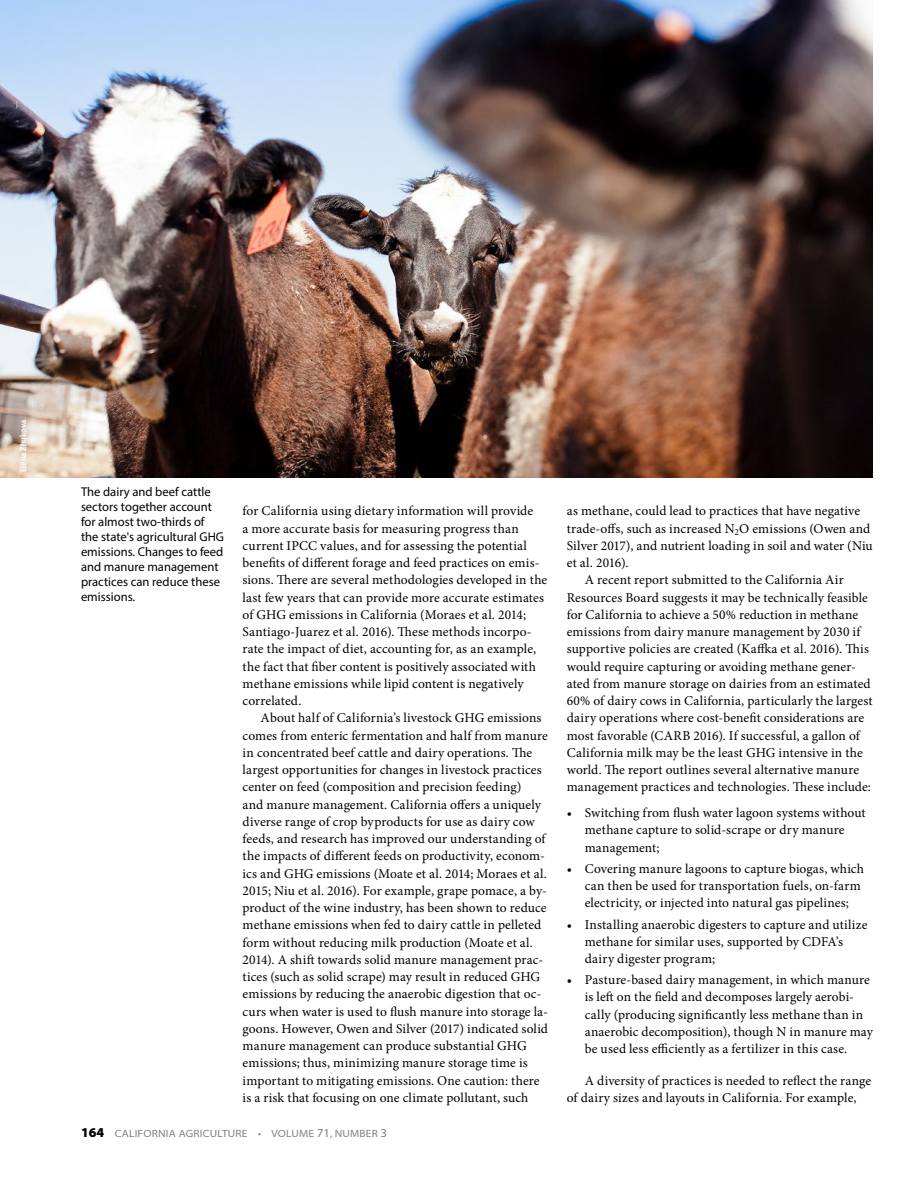
<style>
.page{position:relative;width:918px;height:1188px;background:#fff}
.page>*{position:absolute;margin:0;border:0;box-sizing:border-box;transform-origin:0 0}
.t1{font:13.5px/17.2px "Minion Pro";letter-spacing:.01em;color:#000}
.t2{font:12.75px/15px "Myriad Pro";color:#000}
.t3{font:semi-expanded 10.5px "Myriad Pro";letter-spacing:.02em;color:#7e817b}
.t4{font:600 semi-condensed 9px "Myriad Pro";color:#fff}
.s1{font-weight:900;font-stretch:normal;font-size:13.5px;color:#000}
.s2{font-size:12px}
</style>
<div class="page">
<img style="left:0;top:0;width:872px;height:477px">
<p class="t4" style="left:18px;top:472px;width:53px;rotate:-90deg">Elëna Zhukova</p>
<p class="t2" style="left:81px;top:484px;width:145px">The dairy and beef cattle sectors together account for almost two-thirds of the state's agricultural GHG emissions. Changes to feed and manure management practices can reduce these emissions.</p>
<p class="t1" style="left:243px;top:502px;width:306px">for California using dietary information will provide<br>a more accurate basis for measuring progress than current IPCC values, and for assessing the potential benefits of different forage and feed practices on emis&shy;sions. There are several methodologies developed in the last few years that can provide more accurate estimates of GHG emissions in California (Moraes et al. 2014; Santiago-Juarez et al. 2016). These methods incorpo&shy;rate the impact of diet, accounting for, as an example, the fact that fiber content is positively associated with methane emissions while lipid content is negatively correlated.</p>
<p class="t1" style="left:243px;top:709px;width:307px;text-indent:18px">About half of California’s livestock GHG emissions comes from enteric fermentation and half from manure in concentrated beef cattle and dairy operations. The largest opportunities for changes in livestock practices center on feed (composition and precision feeding)<br>and manure management. California offers a uniquely diverse range of crop byproducts for use as dairy cow feeds, and research has improved our understanding of the impacts of different feeds on productivity, econom&shy;ics and GHG emissions (Moate et al. 2014; Moraes et al.<br>2015; Niu et al. 2016). For example, grape pomace, a by&shy;product of the wine industry, has been shown to reduce methane emissions when fed to dairy cattle in pelleted form without reducing milk production (Moate et al.<br>2014). A shift towards solid manure management prac&shy;tices (such as solid scrape) may result in reduced GHG emissions by reducing the anaerobic digestion that oc&shy;curs when water is used to flush manure into storage la&shy;goons. However, Owen and Silver (2017) indicated solid manure management can produce substantial GHG emissions; thus, minimizing manure storage time is important to mitigating emissions. One caution: there is a risk that focusing on one climate pollutant, such</p>
<p class="t3" style="left:81px;top:1127px;width:308px"><span class="s1">164</span> CALIFORNIA AGRICULTURE • VOLUME <span class="s2">71</span>, NUMBER <span class="s2">3</span></p>
<p class="t1" style="left:567px;top:502px;width:295px">as methane, could lead to practices that have negative</p>
<p class="t1" style="left:567px;top:520px;width:305px">trade-offs, such as increased N<sub>2</sub>O emissions (Owen and</p>
<p class="t1" style="left:567px;top:537px;width:307px">Silver 2017), and nutrient loading in soil and water (Niu</p>
<p class="t1" style="left:567px;top:554px;width:63px">et al. 2016).</p>
<p class="t1" style="left:585px;top:571px;width:260px">A recent report submitted to the California Air</p>
<p class="t1" style="left:567px;top:589px;width:303px">Resources Board suggests it may be technically feasible</p>
<p class="t1" style="left:567px;top:606px;width:293px">for California to achieve a 50% reduction in methane</p>
<p class="t1" style="left:567px;top:623px;width:295px">emissions from dairy manure management by 2030 if</p>
<p class="t1" style="left:567px;top:640px;width:304px">supportive policies are created (Kaffka et al. 2016). This</p>
<p class="t1" style="left:567px;top:658px;width:291px">would require capturing or avoiding methane gener-</p>
<p class="t1" style="left:567px;top:675px;width:305px">ated from manure storage on dairies from an estimated</p>
<p class="t1" style="left:567px;top:692px;width:307px">60% of dairy cows in California, particularly the largest</p>
<p class="t1" style="left:567px;top:709px;width:299px">dairy operations where cost-benefit considerations are</p>
<p class="t1" style="left:567px;top:727px;width:295px">most favorable (CARB 2016). If successful, a gallon of</p>
<p class="t1" style="left:567px;top:744px;width:298px">California milk may be the least GHG intensive in the</p>
<p class="t1" style="left:567px;top:761px;width:294px">world. The report outlines several alternative manure</p>
<p class="t1" style="left:567px;top:778px;width:306px">management practices and technologies. These include:</p>
<p class="t1" style="left:585px;top:804px;width:282px;text-indent:-18px">• Switching from flush water lagoon systems without methane capture to solid-scrape or dry manure management;</p>
<p class="t1" style="left:585px;top:860px;width:281px;text-indent:-18px">• Covering manure lagoons to capture biogas, which can then be used for transportation fuels, on-farm electricity, or injected into natural gas pipelines;</p>
<p class="t1" style="left:585px;top:916px;width:284px;text-indent:-18px">• Installing anaerobic digesters to capture and utilize methane for similar uses, supported by CDFA’s dairy digester program;</p>
<p class="t1" style="left:585px;top:971px;width:290px;text-indent:-18px">• Pasture-based dairy management, in which manure is left on the field and decomposes largely aerobi&shy;cally (producing significantly less methane than in anaerobic decomposition), though N in manure may be used less efficiently as a fertilizer in this case.</p>
<p class="t1" style="left:567px;top:1072px;width:306px;text-indent:18px">A diversity of practices is needed to reflect the range of dairy sizes and layouts in California. For example,</p>
</div>
